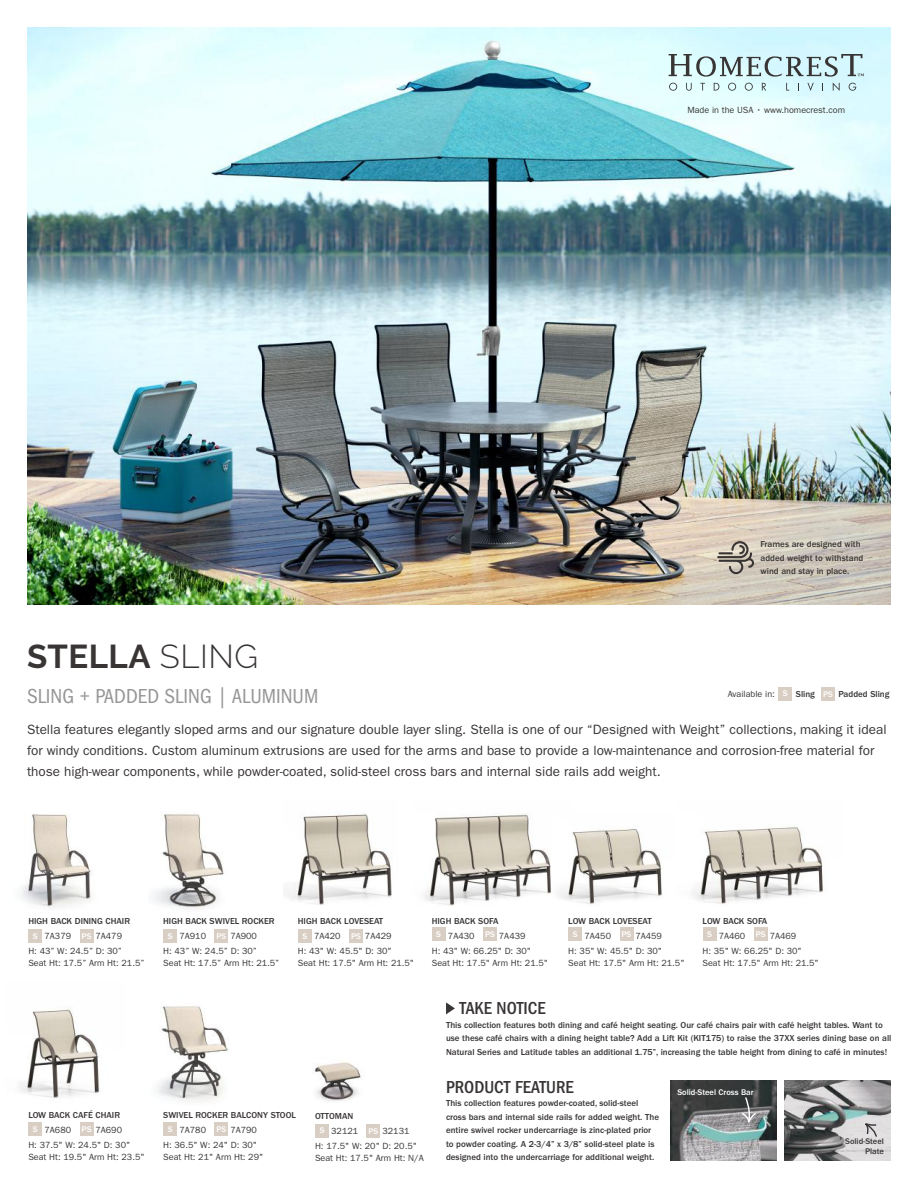
<style>
.page{position:relative;width:918px;height:1188px;background:#fff}
.page>*{position:absolute;margin:0;border:0;box-sizing:border-box;transform-origin:0 0}
.t1{font:700 33px "Raleway";letter-spacing:.015em;color:#393535}
.t2{font:condensed 21px "ITC Franklin Gothic Std";color:#969698}
.t3{font:500 condensed 18px "ITC Franklin Gothic Std";color:#393535}
.t4{font:13.5px/21px "ITC Franklin Gothic Std";color:#393535}
.t5{font:500 9px/13.5px "ITC Franklin Gothic Std";color:#393535}
.t6{font:9px/15px "ITC Franklin Gothic Std";color:#393535;text-align:right}
.t7{font:500 8.55px "ITC Franklin Gothic Std";color:#fff}
.t8{font:500 8.55px/9.9px "ITC Franklin Gothic Std";color:#393535;text-align:right}
.s1{font-weight:300}
.s2{font-weight:500;font-size:8.55px;color:#fff}
.s3{font-weight:500}
</style>
<div class="page">
<img style="left:27px;top:27px;width:864px;height:577px">
<svg style="left:669px;top:54px;width:195px;height:37px;background:#bbd4d7"></svg>
<img style="left:153px;top:814px;width:71px;height:96px">
<img style="left:21px;top:813px;width:73px;height:96px">
<div style="left:163px;top:929px;width:14px;height:14px;background:#d9cec4"></div>
<div style="left:215px;top:929px;width:13px;height:14px;background:#d9cec4"></div>
<div style="left:28px;top:929px;width:14px;height:14px;background:#d9cec4"></div>
<div style="left:80px;top:929px;width:13px;height:14px;background:#d9cec4"></div>
<img style="left:424px;top:813px;width:127px;height:93px">
<img style="left:283px;top:812px;width:109px;height:93px">
<img style="left:157px;top:1006px;width:71px;height:95px">
<img style="left:559px;top:829px;width:103px;height:76px">
<img style="left:692px;top:826px;width:132px;height:78px">
<img style="left:19px;top:1009px;width:81px;height:89px">
<div style="left:432px;top:928px;width:14px;height:13px;background:#d9cec4"></div>
<div style="left:483px;top:928px;width:14px;height:13px;background:#d9cec4"></div>
<div style="left:778px;top:687px;width:14px;height:14px;background:#d9cec4"></div>
<div style="left:821px;top:687px;width:14px;height:14px;background:#d9cec4"></div>
<div style="left:568px;top:928px;width:14px;height:13px;background:#d9cec4"></div>
<div style="left:620px;top:928px;width:13px;height:13px;background:#d9cec4"></div>
<div style="left:28px;top:1122px;width:14px;height:14px;background:#d9cec4"></div>
<div style="left:80px;top:1122px;width:13px;height:14px;background:#d9cec4"></div>
<div style="left:163px;top:1122px;width:14px;height:14px;background:#d9cec4"></div>
<div style="left:215px;top:1122px;width:13px;height:14px;background:#d9cec4"></div>
<div style="left:298px;top:929px;width:14px;height:14px;background:#d9cec4"></div>
<div style="left:349px;top:929px;width:14px;height:14px;background:#d9cec4"></div>
<div style="left:703px;top:928px;width:13px;height:13px;background:#d9cec4"></div>
<div style="left:754px;top:928px;width:14px;height:13px;background:#d9cec4"></div>
<svg style="left:446px;top:1002px;width:9px;height:12px"></svg>
<svg style="left:717px;top:541px;width:37px;height:33px"></svg>
<img style="left:314px;top:1062px;width:47px;height:39px">
<div style="left:315px;top:1124px;width:14px;height:14px;background:#d9cec4"></div>
<div style="left:367px;top:1124px;width:13px;height:14px;background:#d9cec4"></div>
<img style="left:784px;top:1080px;width:107px;height:81px">
<svg style="left:864px;top:1123px;width:14px;height:15px"></svg>
<img style="left:670px;top:1080px;width:107px;height:81px">
<svg style="left:741px;top:1097px;width:16px;height:64px"></svg>
<p class="t6" style="left:687px;top:102px;width:159px">Made in the USA • www.homecrest.com</p>
<h1 class="t1" style="left:27px;top:638px;width:233px">STELLA <span class="s1">SLING</span></h1>
<h2 class="t2" style="left:27px;top:684px;width:293px">SLING + PADDED SLING | ALUMINUM</h2>
<p class="t5" style="left:761px;top:538px;width:104px">Frames are designed with added weight to withstand wind and stay in place.</p>
<p class="t6" style="left:728px;top:687px;width:89px">Available in: <span class="s2">S</span> <span class="s3">Sling</span></p>
<p class="t5" style="left:838px;top:688px;width:52px">Padded Sling</p>
<p class="t7" style="left:823px;top:689px;width:11px">PS</p>
<p class="t4" style="left:27px;top:719px;width:861px">Stella features elegantly sloped arms and our signature double layer sling. Stella is one of our “Designed with Weight” collections, making it ideal for windy conditions. Custom aluminum extrusions are used for the arms and base to provide a low-maintenance and corrosion-free material for those high-wear components, while powder-coated, solid-steel cross bars and internal side rails add weight.</p>
<p class="t5" style="left:28px;top:915px;width:103px">HIGH BACK DINING CHAIR</p>
<p class="t6" style="left:45px;top:929px;width:28px">7A379</p>
<p class="t7" style="left:33px;top:931px;width:6px">S</p>
<p class="t6" style="left:28px;top:929px;width:95px"><span class="s2">PS</span> 7A479<br>H: 43” W: 24.5” D: 30”</p>
<p class="t6" style="left:28px;top:956px;width:118px">Seat Ht: 17.5” Arm Ht: 21.5”</p>
<p class="t5" style="left:163px;top:915px;width:113px">HIGH BACK SWIVEL ROCKER</p>
<p class="t6" style="left:179px;top:929px;width:28px">7A910</p>
<p class="t7" style="left:168px;top:931px;width:6px">S</p>
<p class="t6" style="left:163px;top:929px;width:95px"><span class="s2">PS</span> 7A900<br>H: 43” W: 24.5” D: 30”</p>
<p class="t6" style="left:163px;top:956px;width:118px">Seat Ht: 17.5” Arm Ht: 21.5”</p>
<p class="t5" style="left:298px;top:915px;width:87px">HIGH BACK LOVESEAT</p>
<p class="t6" style="left:314px;top:929px;width:28px">7A420</p>
<p class="t6" style="left:298px;top:929px;width:95px"><span class="s2">PS</span> 7A429<br>H: 43" W: 45.5" D: 30"</p>
<p class="t6" style="left:298px;top:956px;width:118px">Seat Ht: 17.5" Arm Ht: 21.5"</p>
<p class="t7" style="left:302px;top:931px;width:6px">S</p>
<p class="t5" style="left:432px;top:914px;width:68px">HIGH BACK SOFA</p>
<p class="t6" style="left:448px;top:928px;width:28px">7A430</p>
<p class="t7" style="left:436px;top:930px;width:6px">S</p>
<p class="t7" style="left:485px;top:930px;width:11px">PS</p>
<p class="t6" style="left:432px;top:928px;width:101px;text-align:left;text-indent:67px">7A439<br>H: 43" W: 66.25" D: 30"</p>
<p class="t6" style="left:432px;top:955px;width:118px">Seat Ht: 17.5" Arm Ht: 21.5"</p>
<p class="t5" style="left:568px;top:914px;width:85px">LOW BACK LOVESEAT</p>
<p class="t6" style="left:584px;top:928px;width:28px">7A450</p>
<p class="t7" style="left:573px;top:930px;width:6px">S</p>
<p class="t7" style="left:622px;top:930px;width:11px">PS</p>
<p class="t6" style="left:568px;top:928px;width:95px">7A459<br>H: 35" W: 45.5" D: 30"</p>
<p class="t6" style="left:568px;top:955px;width:118px">Seat Ht: 17.5" Arm Ht: 21.5"</p>
<p class="t5" style="left:703px;top:914px;width:66px">LOW BACK SOFA</p>
<p class="t6" style="left:719px;top:928px;width:28px">7A460</p>
<p class="t7" style="left:707px;top:930px;width:6px">S</p>
<p class="t7" style="left:756px;top:930px;width:11px">PS</p>
<p class="t6" style="left:703px;top:928px;width:101px;text-align:left;text-indent:67px">7A469<br>H: 35" W: 66.25" D: 30"</p>
<p class="t6" style="left:703px;top:955px;width:118px">Seat Ht: 17.5" Arm Ht: 21.5"</p>
<h3 class="t3" style="left:459px;top:998px;width:88px">TAKE NOTICE</h3>
<p class="t5" style="left:446px;top:1018px;width:447px">This collection features both dining and café height seating. Our café chairs pair with café height tables. Want to use these café chairs with a dining height table? Add a Lift Kit (KIT175) to raise the 37XX series dining base on all<br>Natural Series and Latitude tables an additional 1.75”, increasing the table height from dining to café in minutes!</p>
<p class="t5" style="left:28px;top:1109px;width:93px">LOW BACK CAFÉ CHAIR</p>
<p class="t6" style="left:45px;top:1123px;width:28px">7A680</p>
<p class="t7" style="left:33px;top:1124px;width:6px">S</p>
<p class="t7" style="left:82px;top:1124px;width:11px">PS</p>
<p class="t6" style="left:28px;top:1123px;width:103px;text-align:left;text-indent:67px">7A690<br>H: 37.5" W: 24.5" D: 30"</p>
<p class="t6" style="left:28px;top:1150px;width:118px">Seat Ht: 19.5" Arm Ht: 23.5"</p>
<p class="t5" style="left:163px;top:1109px;width:134px">SWIVEL ROCKER BALCONY STOOL</p>
<p class="t6" style="left:179px;top:1123px;width:28px">7A780</p>
<p class="t7" style="left:168px;top:1124px;width:6px">S</p>
<p class="t7" style="left:217px;top:1124px;width:11px">PS</p>
<p class="t6" style="left:163px;top:1123px;width:95px">7A790<br>H: 36.5" W: 24" D: 30"</p>
<p class="t6" style="left:163px;top:1150px;width:102px">Seat Ht: 21" Arm Ht: 29"</p>
<p class="t5" style="left:315px;top:1109px;width:40px">OTTOMAN</p>
<p class="t6" style="left:331px;top:1123px;width:28px">32121</p>
<p class="t6" style="left:315px;top:1123px;width:103px;text-align:left;text-indent:68px">32131<br>H: 17.5" W: 20" D: 20.5"</p>
<p class="t6" style="left:315px;top:1150px;width:110px">Seat Ht: 17.5" Arm Ht: N/A</p>
<p class="t7" style="left:320px;top:1126px;width:6px">S</p>
<p class="t7" style="left:368px;top:1126px;width:11px">PS</p>
<h3 class="t3" style="left:446px;top:1077px;width:129px">PRODUCT FEATURE</h3>
<p class="t5" style="left:446px;top:1097px;width:215px">This collection features powder-coated, solid-steel cross bars and internal side rails for added weight. The entire swivel rocker undercarriage is zinc-plated prior to powder coating. A 2-3/4” x 3/8” solid-steel plate is designed into the undercarriage for additional weight.</p>
<p class="t7" style="left:677px;top:1087px;width:78px">Solid-Steel Cross Bar</p>
<p class="t8" style="left:845px;top:1136px;width:40px">Solid-Steel<br>Plate</p>
</div>
